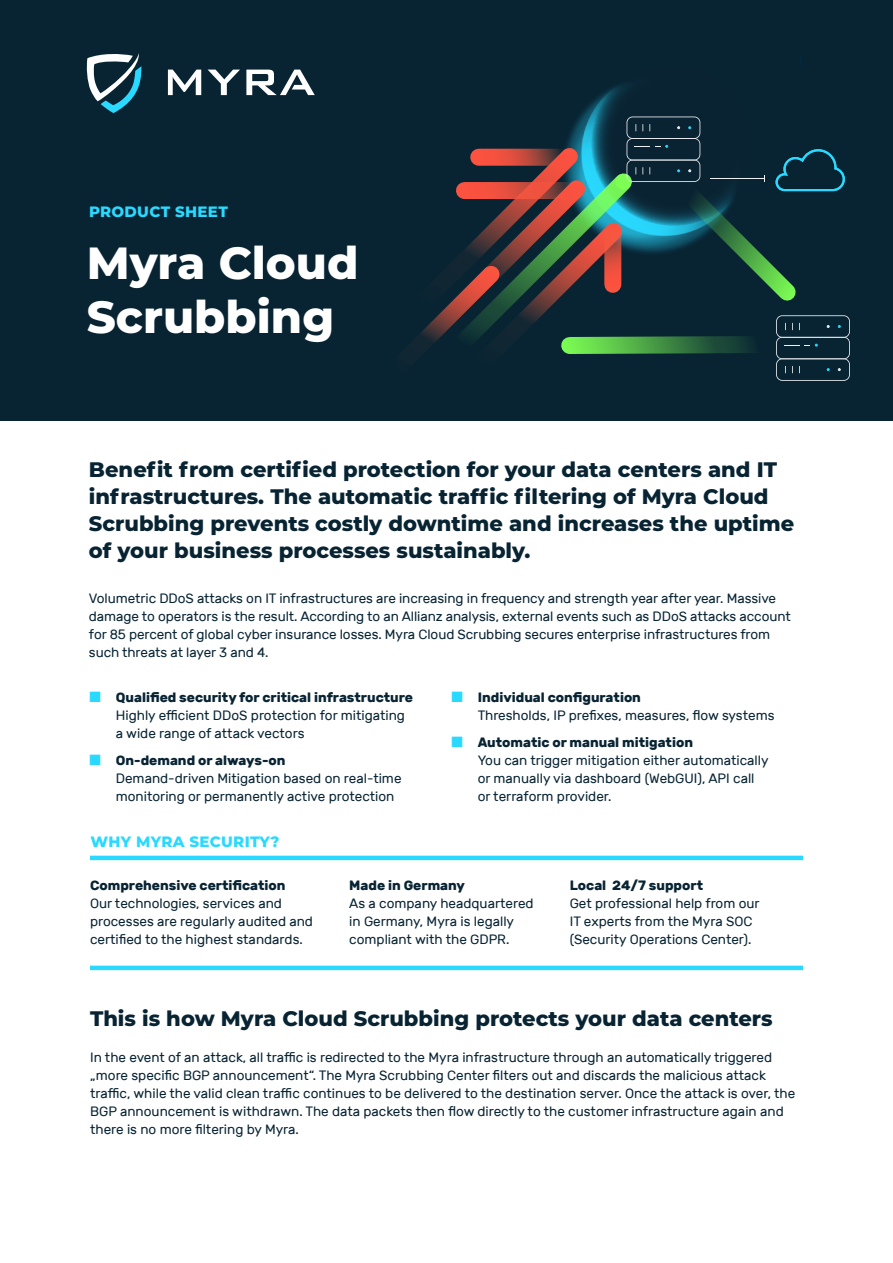
<style>
.page{position:relative;width:893px;height:1263px;background:#fff}
.page>*{position:absolute;margin:0;border:0;box-sizing:border-box;transform-origin:0 0}
.t1{font:800 45px/54px "Montserrat";color:#fff}
.t2{font:800 21px/27px "Montserrat";color:#082433}
.t3{font:800 15px "Montserrat";letter-spacing:.02em;color:#2ad9ff}
.t4{font:13.5px/18px "Rubik";color:#082433}
.t5{font:700 13.5px "Rubik";color:#082433}
.s1{color:#2ad9ff}
.s2{font-weight:700}
</style>
<div class="page">
<div style="left:0;top:0;width:893px;height:420px;background:#082433"></div>
<svg style="left:86px;top:53px;width:55px;height:60px"></svg>
<svg style="left:168px;top:70px;width:33px;height:25px"></svg>
<svg style="left:208px;top:70px;width:32px;height:25px"></svg>
<svg style="left:246px;top:70px;width:69px;height:25px"></svg>
<img style="left:579px;top:88px;width:33px;height:29px">
<svg style="left:591px;top:61px;width:165px;height:165px"></svg>
<svg style="left:413px;top:117px;width:437px;height:264px"></svg>
<hr style="left:90px;top:856px;width:713px;height:4px;background:#2ad9ff">
<hr style="left:90px;top:966px;width:713px;height:4px;background:#2ad9ff">
<p class="t3" style="left:89px;top:201px;width:140px">PRODUCT SHEET</p>
<h1 class="t1" style="left:87px;top:234px;width:273px">Myra Cloud<br>Scrubbing</h1>
<h2 class="t2" style="left:89px;top:455px;width:707px">Benefit from certified protection for your data centers and IT infrastructures. The automatic traffic filtering of Myra Cloud Scrubbing prevents costly downtime and increases the uptime of your business processes sustainably.</h2>
<p class="t4" style="left:89px;top:590px;width:703px">Volumetric DDoS attacks on IT infrastructures are increasing in frequency and strength year after year. Massive damage to operators is the result. According to an Allianz analysis, external events such as DDoS attacks account for 85 percent of global cyber insurance losses. Myra Cloud Scrubbing secures enterprise infrastructures from such threats at layer 3 and 4.</p>
<p class="t4" style="left:116px;top:689px;width:299px;text-indent:-26px"><span class="s1">■</span> <span class="s2">Qualified security for critical infrastructure<br></span>Highly efficient DDoS protection for mitigating a wide range of attack vectors</p>
<p class="t4" style="left:116px;top:752px;width:287px;text-indent:-26px"><span class="s1">■</span> <span class="s2">On-demand or always-on<br></span>Demand-driven Mitigation based on real-time monitoring or permanently active protection</p>
<p class="t3" style="left:91px;top:830px;width:190px">WHY MYRA SECURITY?</p>
<p class="t4" style="left:478px;top:689px;width:298px;text-indent:-26px"><span class="s1">■</span> <span class="s2">Individual configuration<br></span>Thresholds, IP prefixes, measures, flow systems</p>
<p class="t4" style="left:478px;top:734px;width:292px;text-indent:-26px"><span class="s1">■</span> <span class="s2">Automatic or manual mitigation<br></span>You can trigger mitigation either automatically or manually via dashboard (WebGUI), API call or terraform provider.</p>
<p class="t5" style="left:90px;top:878px;width:197px">Comprehensive certification</p>
<p class="t4" style="left:90px;top:895px;width:224px">Our technologies, services and processes are regularly audited and certified to the highest standards.</p>
<p class="t5" style="left:349px;top:878px;width:117px">Made in Germany</p>
<p class="t4" style="left:349px;top:895px;width:186px">As a company headquartered in Germany, Myra is legally compliant with the GDPR.</p>
<p class="t5" style="left:570px;top:878px;width:135px">Local 24/7 support</p>
<p class="t4" style="left:570px;top:895px;width:191px">Get professional help from our<br>IT experts from the Myra SOC (Security Operations Center).</p>
<h2 class="t2" style="left:90px;top:1004px;width:684px">This is how Myra Cloud Scrubbing protects your data centers</h2>
<p class="t4" style="left:90px;top:1049px;width:707px">In the event of an attack, all traffic is redirected to the Myra infrastructure through an automatically triggered „more specific BGP announcement“. The Myra Scrubbing Center filters out and discards the malicious attack traffic, while the valid clean traffic continues to be delivered to the destination server. Once the attack is over, the BGP announcement is withdrawn. The data packets then flow directly to the customer infrastructure again and there is no more filtering by Myra.</p>
</div>
